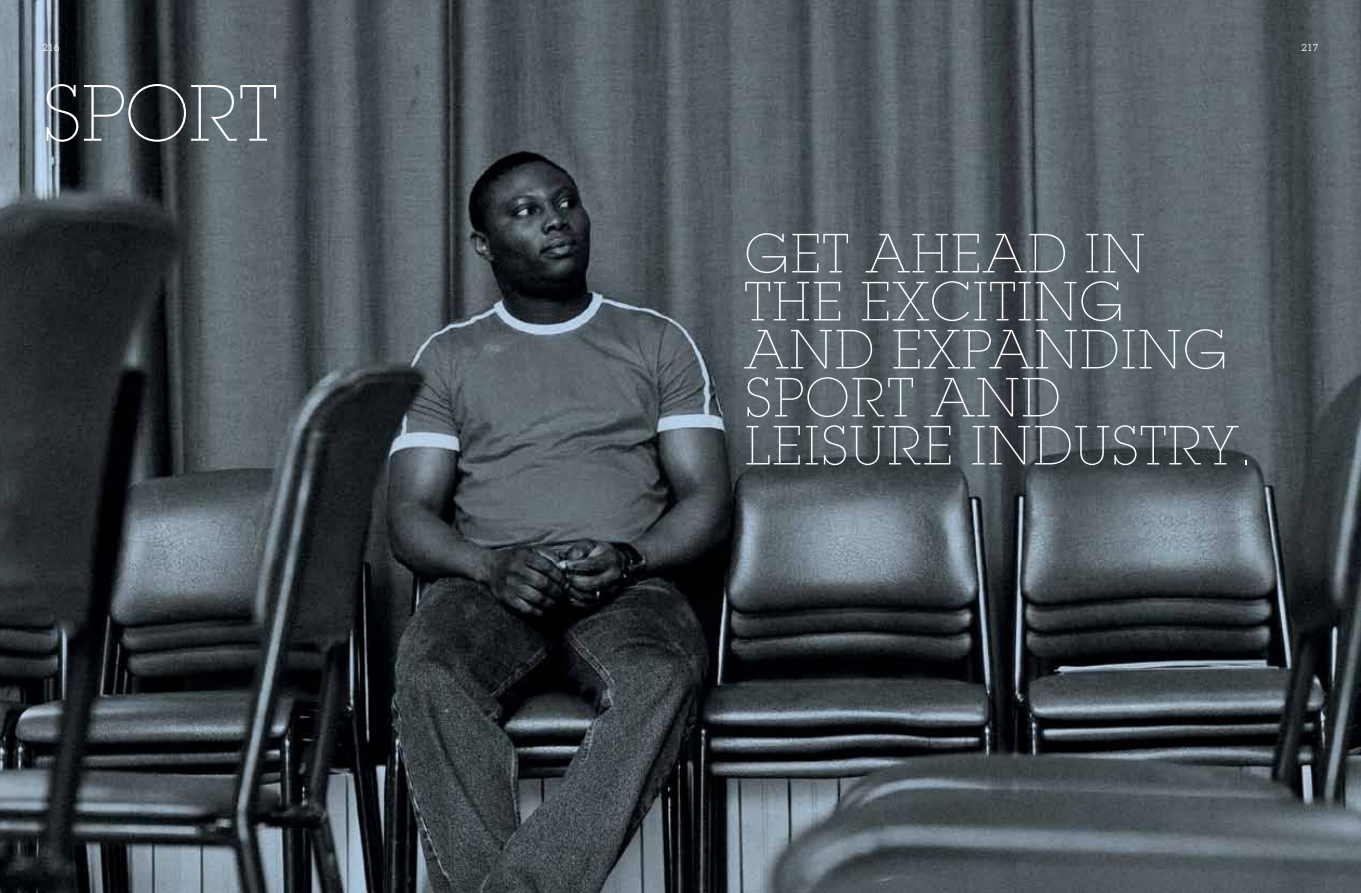
<style>
.page{position:relative;width:1361px;height:893px;background:#fff}
.page>*{position:absolute;margin:0;border:0;box-sizing:border-box;transform-origin:0 0}
.t1{font:200 78px "Lubalin Graph Std";color:#fff}
.t2{font:200 54px/48px "Lubalin Graph Std";letter-spacing:.03em;color:#fff}
.t3{font:10.5px "Lubalin Graph";color:#fff}
</style>
<div class="page">
<img style="left:0;top:0;width:1361px;height:893px">
<p class="t3" style="left:43px;top:41px;width:19px">216</p>
<p class="t3" style="left:1301px;top:41px;width:19px">217</p>
<h1 class="t1" style="left:43px;top:69px;width:89px">SPORT</h1>
<p class="t2" style="left:745px;top:230px;width:509px">GET AHEAD IN<br>THE EXCITING<br>AND EXPANDING<br>SPORT AND<br>LEISURE INDUSTRY.</p>
</div>
